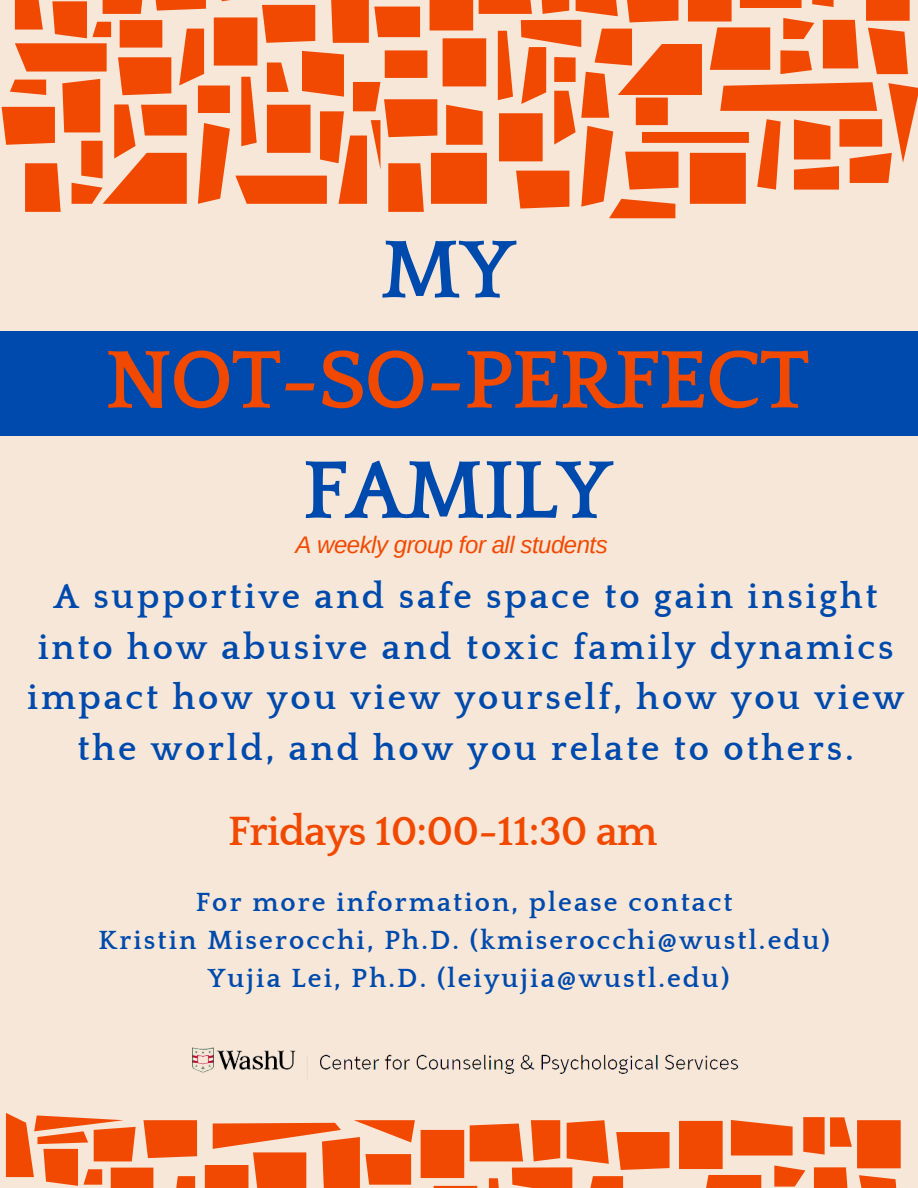
<style>
.page{position:relative;width:918px;height:1188px;background:#f6e7d8}
.page>*{position:absolute;margin:0;border:0;box-sizing:border-box;transform-origin:0 0}
.t1{font:700 85.5px/110.2px "Quattrocento";letter-spacing:-.02em;color:#f14902;text-align:center}
.t2{font:700 42px "Quattrocento";letter-spacing:-.02em;color:#f14902}
.t3{font:700 36px/50.7px "Quattrocento";letter-spacing:.08em;color:#004aad;text-align:center}
.t4{font:700 27px/38.2px "Quattrocento";letter-spacing:.08em;color:#004aad;text-align:center}
.t5{font:italic 24px "Arimo";letter-spacing:-.02em;color:#f14902}
.s1{color:#004aad}
</style>
<div class="page">
<div style="left:0;top:332px;width:918px;height:104px;background:#004aad"></div>
<svg style="left:2px;top:0;width:916px;height:218px"></svg>
<svg style="left:5px;top:1113px;width:896px;height:75px;fill:#f14902"></svg>
<img style="left:192px;top:1047px;width:547px;height:32px">
<p class="t1" style="left:105px;top:217px;width:706px"><span class="s1">MY<br></span>NOT-SO-PERFECT<br><span class="s1">FAMILY</span></p>
<h4 class="t5" style="left:295px;top:531px;width:314px">A weekly group for all students</h4>
<p class="t3" style="left:27px;top:572px;width:879px">A supportive and safe space to gain insight into how abusive and toxic family dynamics impact how you view yourself, how you view the world, and how you relate to others.</p>
<h3 class="t2" style="left:228px;top:809px;width:431px">Fridays 10:00-11:30 am</h3>
<h2 class="t4" style="left:99px;top:884px;width:733px">For more information, please contact<br>Kristin Miserocchi, Ph.D. (kmiserocchi@wustl.edu)<br>Yujia Lei, Ph.D. (leiyujia@wustl.edu)</h2>
</div>
